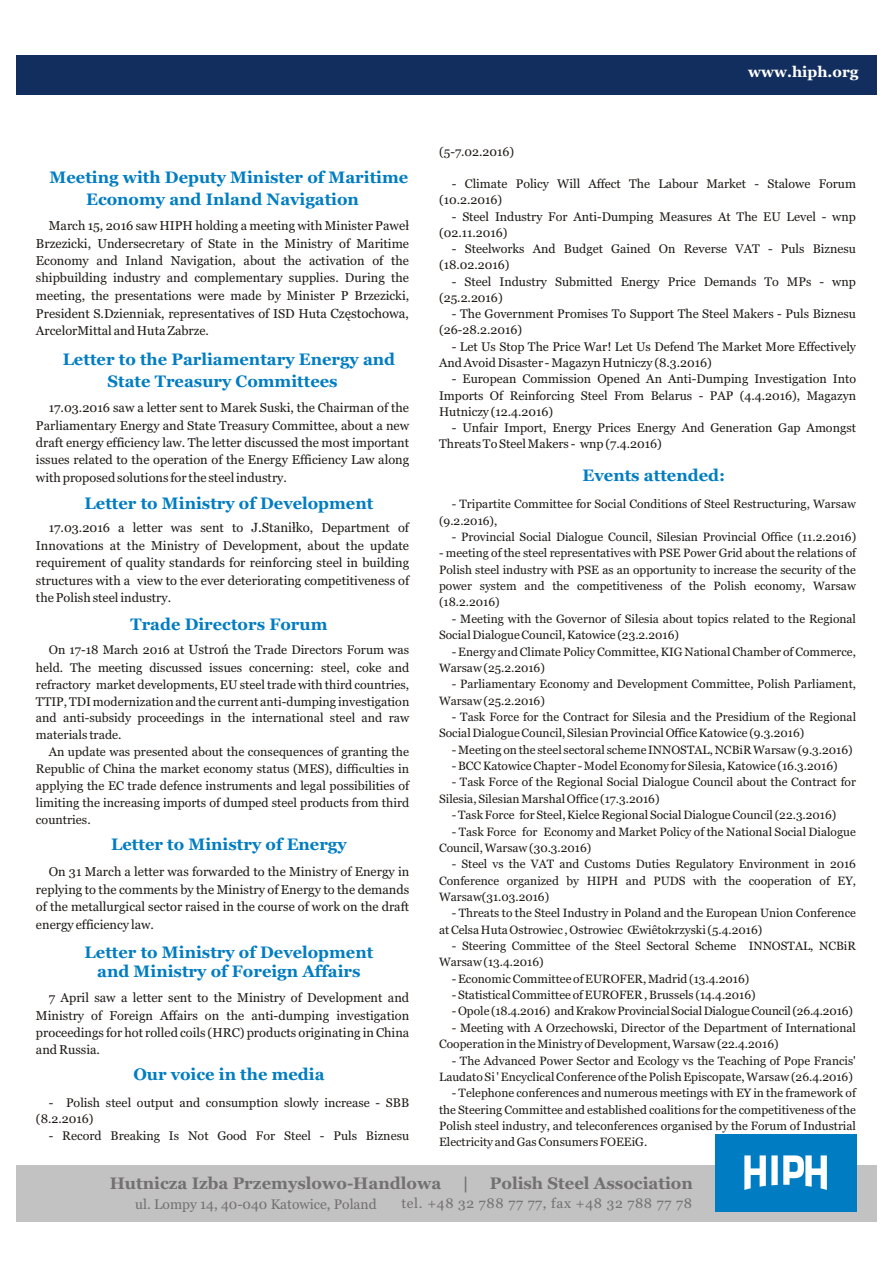
<style>
.page{position:relative;width:894px;height:1263px;background:#fff}
.page>*{position:absolute;margin:0;border:0;box-sizing:border-box;transform-origin:0 0}
.t1{font:700 16.65px "Georgia";color:#737070}
.t2{font:700 16.5px/21.8px "Georgia";color:#007dc2}
.t3{font:700 15px "Georgia";color:#fff}
.t4{font:13.8px "Georgia";letter-spacing:.05em;color:#737070}
.t5{font:13.8px "Georgia";color:#737070}
.t6{font:12.75px/17.4px "Georgia";color:#1f1a17;text-align:justify}
.t7{font:12.45px/16.2px "Georgia";color:#1f1a17}
.t8{font:12px/16.4px "Georgia";color:#1f1a17}
.s1{font-size:12.9px}
.s2{font-size:13.2px}
</style>
<div class="page">
<div style="left:16px;top:1166px;width:861px;height:56px;background:#c2c2c2"></div>
<div style="left:16px;top:55px;width:861px;height:40px;background:#122e5e"></div>
<div style="left:715px;top:1134px;width:141px;height:77px;background:#007dc2"></div>
<svg style="left:744px;top:1155px;width:83px;height:35px"></svg>
<h2 class="t2" style="left:86px;top:168px;width:324px;text-indent:-36px">Meeting with Deputy Minister of Maritime<br>Economy and Inland Navigation</h2>
<p class="t6" style="left:36px;top:218px;width:375px;text-indent:13px">March 15, 2016 saw HIPH holding a meeting with Minister <span class="s1">Pawe³<br>Brzezicki</span>, Undersecretary of State in the Ministry of Maritime Economy and Inland Navigation, about the activation of the shipbuilding industry and complementary supplies. During the meeting, the presentations were made by Minister P Brzezicki, President S.Dzienniak, representatives of ISD Huta <span class="s2">Czêstochowa</span>, ArcelorMittal and Huta Zabrze.</p>
<h2 class="t2" style="left:107px;top:349px;width:289px;line-height:22.5px;text-indent:-45px">Letter to the Parliamentary Energy and<br>State Treasury Committees</h2>
<p class="t6" style="left:36px;top:400px;width:375px;text-indent:13px">17.03.2016 saw a letter sent to Marek Suski, the Chairman of the Parliamentary Energy and State Treasury Committee, about a new draft energy efficiency law. The letter discussed the most important issues related to the operation of the Energy Efficiency Law along with proposed solutions for the steel industry.</p>
<p class="t6" style="left:36px;top:520px;width:375px;text-indent:13px">17.03.2016 a letter was sent to <span class="s2">J.Stani³ko</span>, Department of Innovations at the Ministry of Development, about the update requirement of quality standards for reinforcing steel in building structures with a view to the ever deteriorating competitiveness of the Polish steel industry.</p>
<p class="t7" style="left:36px;top:643px;width:375px;line-height:17px;text-align:justify;text-indent:13px">On 17-18 March 2016 at <span class="s2">Ustroñ</span> the Trade Directors Forum was held. The meeting discussed issues concerning: steel, coke and refractory market developments, EU steel trade with third countries, TTIP, TDI modernization and the current anti-dumping investigation and anti-subsidy proceedings in the international steel and raw materials trade.</p>
<p class="t7" style="left:36px;top:745px;width:375px;line-height:17px;text-align:justify;text-indent:13px">An update was presented about the consequences of granting the Republic of China the market economy status (MES), difficulties in applying the EC trade defence instruments and legal possibilities of limiting the increasing imports of dumped steel products from third countries.</p>
<h2 class="t2" style="left:85px;top:494px;width:290px">Letter to Ministry of Development</h2>
<h2 class="t2" style="left:130px;top:614px;width:199px">Trade Directors Forum</h2>
<h2 class="t2" style="left:111px;top:835px;width:237px">Letter to Ministry of Energy</h2>
<p class="t6" style="left:36px;top:864px;width:375px;text-indent:13px">On 31 March a letter was forwarded to the Ministry of Energy in replying to the comments by the Ministry of Energy to the demands of the metallurgical sector raised in the course of work on the draft energy efficiency law.</p>
<h2 class="t2" style="left:85px;top:944px;width:290px;line-height:19px;text-align:center">Letter to Ministry of Development and Ministry of Foreign Affairs</h2>
<p class="t6" style="left:36px;top:990px;width:375px;text-indent:13px">7 April saw a letter sent to the Ministry of Development and Ministry of Foreign Affairs on the anti-dumping investigation proceedings for hot rolled coils (HRC) products originating in China and Russia.</p>
<h2 class="t2" style="left:133px;top:1065px;width:193px">Our voice in the media</h2>
<p class="t7" style="left:36px;top:1096px;width:375px;text-indent:13px">- Polish steel output and consumption slowly increase - SBB (8.2.2016)</p>
<p class="t7" style="left:49px;top:1128px;width:362px">- Record Breaking Is Not Good For Steel - Puls Biznesu</p>
<p class="t3" style="left:748px;top:66px;width:112px">www.hiph.org</p>
<p class="t7" style="left:439px;top:144px;width:77px">(5-7.02.2016)</p>
<p class="t7" style="left:439px;top:177px;width:418px;text-indent:13px">- Climate Policy Will Affect The Labour Market - Stalowe Forum (10.2.2016)</p>
<p class="t7" style="left:439px;top:209px;width:418px;text-indent:13px">- Steel Industry For Anti-Dumping Measures At The EU Level - wnp (02.11.2016)</p>
<p class="t7" style="left:439px;top:242px;width:418px;text-indent:13px">- Steelworks And Budget Gained On Reverse VAT - Puls Biznesu (18.02.2016)</p>
<p class="t7" style="left:439px;top:274px;width:418px;text-indent:13px">- Steel Industry Submitted Energy Price Demands To MPs - wnp (25.2.2016)</p>
<p class="t7" style="left:439px;top:307px;width:418px;text-indent:13px">- The Government Promises To Support The Steel Makers - Puls Biznesu (26-28.2.2016)</p>
<p class="t7" style="left:439px;top:339px;width:418px;text-indent:13px">- Let Us Stop The Price War! Let Us Defend The Market More Effectively<br>And Avoid Disaster - Magazyn Hutniczy (8.3.2016)</p>
<p class="t7" style="left:439px;top:372px;width:419px;text-align:justify;text-indent:13px">- European Commission Opened An Anti-Dumping Investigation Into Imports Of Reinforcing Steel From Belarus - PAP (4.4.2016), Magazyn Hutniczy (12.4.2016)</p>
<p class="t7" style="left:439px;top:421px;width:418px;text-indent:13px">- Unfair Import, Energy Prices Energy And Generation Gap Amongst<br>Threats To Steel Makers - wnp (7.4.2016)</p>
<h2 class="t2" style="left:583px;top:465px;width:144px">Events attended:</h2>
<p class="t8" style="left:439px;top:497px;width:418px;text-indent:13px">- Tripartite Committee for Social Conditions of Steel Restructuring, Warsaw (9.2.2016),</p>
<p class="t8" style="left:452px;top:530px;width:406px">- Provincial Social Dialogue Council, Silesian Provincial Office (11.2.2016)</p>
<p class="t8" style="left:439px;top:546px;width:418px;text-align:justify">- meeting of the steel representatives with PSE Power Grid about the relations of Polish steel industry with PSE as an opportunity to increase the security of the power system and the competitiveness of the Polish economy, Warsaw (18.2.2016)</p>
<p class="t8" style="left:439px;top:611px;width:418px;text-indent:13px">- Meeting with the Governor of Silesia about topics related to the Regional<br>Social Dialogue Council, Katowice (23.2.2016)</p>
<p class="t8" style="left:439px;top:644px;width:418px;text-indent:13px">- Energy and Climate Policy Committee, KIG National Chamber of Commerce,<br>Warsaw (25.2.2016)</p>
<p class="t8" style="left:439px;top:677px;width:419px;text-indent:13px">- Parliamentary Economy and Development Committee, Polish Parliament,<br>Warsaw (25.2.2016)</p>
<p class="t8" style="left:439px;top:710px;width:418px;text-indent:13px">- Task Force for the Contract for Silesia and the Presidium of the Regional<br>Social Dialogue Council, Silesian Provincial Office Katowice (9.3.2016)</p>
<p class="t8" style="left:452px;top:742px;width:402px">- Meeting on the steel sectoral scheme INNOSTAL, NCBiR Warsaw (9.3.2016)</p>
<p class="t8" style="left:452px;top:759px;width:387px">- BCC Katowice Chapter - Model Economy for Silesia, Katowice (16.3.2016)</p>
<p class="t8" style="left:439px;top:775px;width:418px;text-indent:13px">- Task Force of the Regional Social Dialogue Council about the Contract for<br>Silesia, Silesian Marshal Office (17.3.2016)</p>
<p class="t8" style="left:452px;top:808px;width:386px">- Task Force for Steel, Kielce Regional Social Dialogue Council (22.3.2016)</p>
<p class="t8" style="left:439px;top:824px;width:418px;text-indent:13px">- Task Force for Economy and Market Policy of the National Social Dialogue<br>Council, Warsaw (30.3.2016)</p>
<p class="t8" style="left:439px;top:857px;width:419px;text-align:justify;text-indent:13px">- Steel vs the VAT and Customs Duties Regulatory Environment in 2016<br>Conference organized by HIPH and PUDS with the cooperation of EY, Warsaw(31.03.2016)</p>
<p class="t8" style="left:439px;top:906px;width:418px;text-indent:13px">- Threats to the Steel Industry in Poland and the European Union Conference at Celsa Huta Ostrowiec , Ostrowiec Œwiêtokrzyski (5.4.2016)</p>
<p class="t8" style="left:439px;top:939px;width:418px;text-indent:13px">- Steering Committee of the Steel Sectoral Scheme INNOSTAL, NCBiR<br>Warsaw (13.4.2016)</p>
<p class="t8" style="left:452px;top:971px;width:299px">- Economic Committee of EUROFER, Madrid (13.4.2016)</p>
<p class="t8" style="left:452px;top:988px;width:305px">- Statistical Committee of EUROFER , Brussels (14.4.2016)</p>
<p class="t8" style="left:452px;top:1004px;width:403px">- Opole (18.4.2016) and Krakow Provincial Social Dialogue Council (26.4.2016)</p>
<p class="t8" style="left:439px;top:1020px;width:418px;text-indent:13px">- Meeting with A Orzechowski, Director of the Department of International<br>Cooperation in the Ministry of Development, Warsaw (22.4.2016)</p>
<p class="t8" style="left:439px;top:1053px;width:418px;text-align:right">- The Advanced Power Sector and Ecology vs the Teaching of Pope Francis'<br>Laudato Si ' Encyclical Conference of the Polish Episcopate, Warsaw (26.4.2016)</p>
<p class="t8" style="left:439px;top:1086px;width:418px;text-align:justify;text-indent:13px">- Telephone conferences and numerous meetings with EY in the framework of the Steering Committee and established coalitions for the competitiveness of the Polish steel industry, and teleconferences organised by the Forum of Industrial Electricity and Gas Consumers FOEEiG.</p>
<h1 class="t1" style="left:110px;top:1177px;width:333px">Hutnicza Izba Przemyslowo-Handlowa</h1>
<h1 class="t1" style="left:462px;top:1177px;width:8px">|</h1>
<h1 class="t1" style="left:490px;top:1177px;width:205px">Polish Steel Association</h1>
<p class="t5" style="left:135px;top:1199px;width:243px">ul. Lompy 14, 40-040 Katowice, Poland</p>
<p class="t4" style="left:402px;top:1198px;width:292px">tel. +48 32 788 77 77, fax +48 32 788 77 78</p>
</div>
